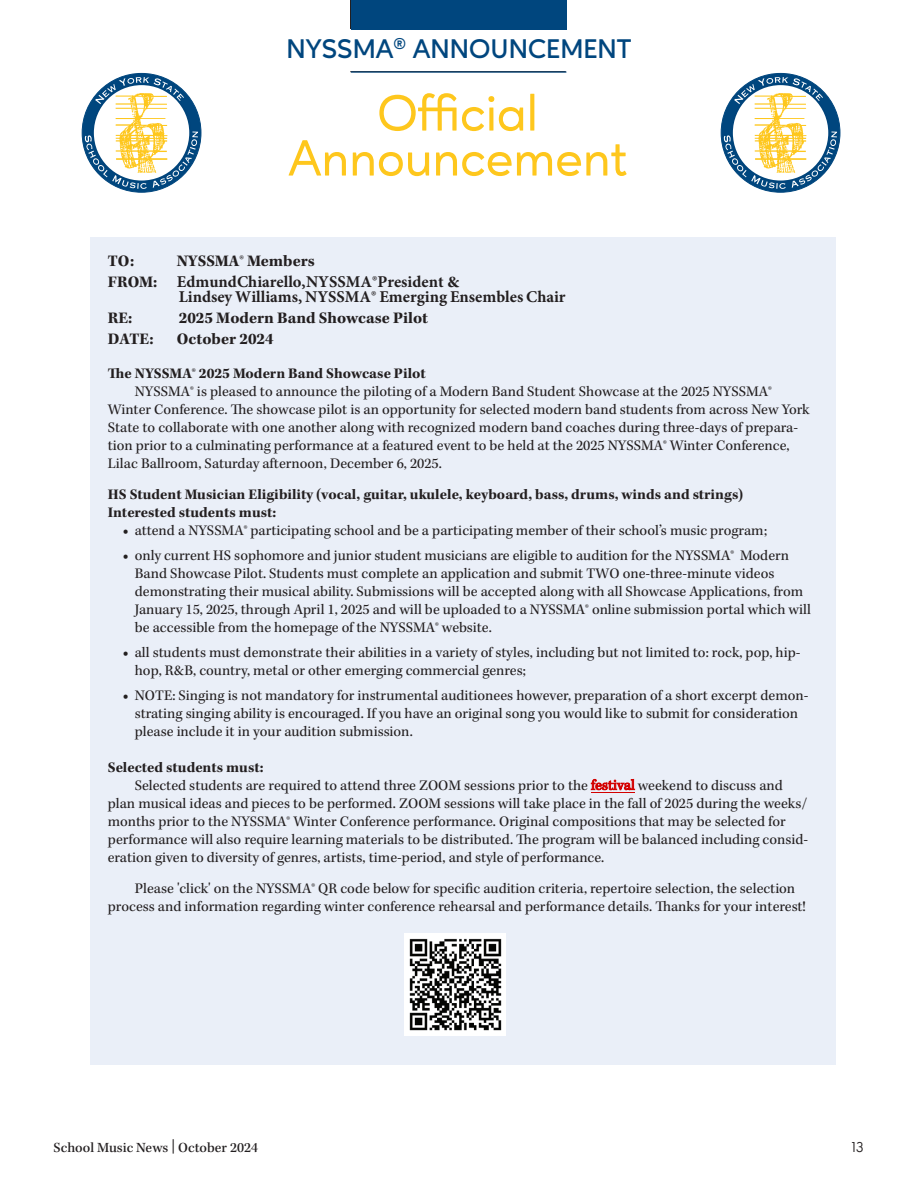
<style>
.page{position:relative;width:918px;height:1188px;background:#fff}
.page>*{position:absolute;margin:0;border:0;box-sizing:border-box;transform-origin:0 0}
.t1{font:500 51px "Ageo";color:#fec71d}
.t2{font:600 27px "Ageo";color:#00467e}
.Body_Copy{font:700 16.5px/21px "Minion Pro";color:#231f20}
.Body_Copy-2{font:700 16.5px "Kepler Std";color:#231f20}
.Body_Copy-3{font:15px/18px "Kepler Std";color:#231f20}
.Body_Copy-4{font:700 15px "Kepler Std";color:#231f20}
.t3{font:500 14.4px "Kepler Std";letter-spacing:.005em;color:#231f20}
.t4{font:14.4px "Ageo";color:#231f20}
.s1{font-family:"Kepler Std"}
.s2{font-weight:900}
.s3{color:#d30000}
</style>
<div class="page">
<hr style="left:350px;top:71px;width:216px;height:1px;background:#231f20">
<div style="left:351px;top:0;width:215px;height:29px;background:#00467e"></div>
<hr style="left:351px;top:71px;width:215px;height:2px;background:#00467e">
<div style="left:91px;top:238px;width:745px;height:827px;background:#eaeff8"></div>
<div style="left:82px;top:73px;width:119px;height:119px;background:#00467e;border-radius:50%"></div>
<svg style="left:95px;top:77px;width:89px;height:27px"></svg>
<svg style="left:85px;top:135px;width:62px;height:54px"></svg>
<svg style="left:153px;top:131px;width:45px;height:57px"></svg>
<div style="left:93px;top:84px;width:97px;height:97px;background:#fff;border-radius:50%"></div>
<div style="left:92px;top:83px;width:99px;height:99px;border:2px solid #00447b;border-radius:50%"></div>
<img style="left:116px;top:93px;width:56px;height:85px">
<div style="left:721px;top:73px;width:119px;height:119px;background:#00467e;border-radius:50%"></div>
<svg style="left:734px;top:77px;width:89px;height:27px"></svg>
<svg style="left:724px;top:135px;width:62px;height:54px"></svg>
<svg style="left:792px;top:131px;width:45px;height:57px"></svg>
<div style="left:732px;top:84px;width:97px;height:97px;background:#fff;border-radius:50%"></div>
<div style="left:731px;top:83px;width:99px;height:99px;border:2px solid #00447b;border-radius:50%"></div>
<img style="left:755px;top:93px;width:56px;height:85px">
<img style="left:404px;top:934px;width:102px;height:101px">
<hr style="left:591px;top:792px;width:44px;height:1px;background:#d30000">
<p class="t2" style="left:286px;top:33px;width:347px">NYSSMA<sup>®</sup> ANNOUNCEMENT</p>
<p class="t1" style="left:377px;top:83px;width:162px">Official</p>
<p class="t1" style="left:288px;top:128px;width:340px">Announcement</p>
<p class="Body_Copy-2" style="left:108px;top:251px;width:28px">TO:</p>
<p class="Body_Copy-2" style="left:177px;top:251px;width:140px">NYSSMA® Members</p>
<p class="Body_Copy" style="left:108px;top:271px;width:354px"><span class="s1">FROM:</span> Edmund Chiarello, NYSSMA® President <span class="s1">&amp;</span></p>
<p class="Body_Copy-2" style="left:108px;top:308px;width:26px">RE:</p>
<p class="Body_Copy" style="left:179px;top:286px;width:388px">Lindsey Williams, NYSSMA® Emerging Ensembles Chair<br><span class="s1">2025 Modern Band Showcase Pilot</span></p>
<p class="Body_Copy-2" style="left:108px;top:329px;width:47px">DATE:</p>
<p class="Body_Copy-2" style="left:177px;top:329px;width:98px">October 2024</p>
<p class="Body_Copy-4" style="left:108px;top:365px;width:320px">The NYSSMA® 2025 Modern Band Showcase Pilot</p>
<p class="Body_Copy-3" style="left:108px;top:383px;width:703px;text-indent:27px">NYSSMA® is pleased to announce the piloting of a Modern Band Student Showcase at the 2025 NYSSMA® Winter Conference. The showcase pilot is an opportunity for selected modern band students from across New York State to collaborate with one another along with recognized modern band coaches during three-days of prepara&shy;tion prior to a culminating performance at a featured event to be held at the 2025 NYSSMA® Winter Conference, Lilac Ballroom, Saturday afternoon, December 6, 2025.</p>
<p class="Body_Copy-4" style="left:108px;top:486px;width:637px">HS Student Musician Eligibility (vocal, guitar, ukulele, keyboard, bass, drums, winds and strings)</p>
<p class="Body_Copy-4" style="left:108px;top:504px;width:170px">Interested students must:</p>
<p class="Body_Copy-3" style="left:123px;top:522px;width:646px"><span class="s2">•</span> attend a NYSSMA® participating school and be a participating member of their school’s music program;</p>
<p class="Body_Copy-3" style="left:135px;top:547px;width:678px;text-indent:-12px"><span class="s2">•</span> only current HS sophomore and junior student musicians are eligible to audition for the NYSSMA® Modern Band Showcase Pilot. Students must complete an application and submit TWO one-three-minute videos demonstrating their musical ability. Submissions will be accepted along with all Showcase Applications, from January 15, 2025, through April 1, 2025 and will be uploaded to a NYSSMA® online submission portal which will be accessible from the homepage of the NYSSMA® website.</p>
<p class="Body_Copy-3" style="left:135px;top:644px;width:667px;text-indent:-12px"><span class="s2">•</span> all students must demonstrate their abilities in a variety of styles, including but not limited to: rock, pop, hip&shy;hop, R&amp;B, country, metal or other emerging commercial genres;</p>
<p class="Body_Copy-3" style="left:135px;top:687px;width:675px;text-indent:-12px"><span class="s2">•</span> NOTE: Singing is not mandatory for instrumental auditionees however, preparation of a short excerpt demon&shy;strating singing ability is encouraged. If you have an original song you would like to submit for consideration please include it in your audition submission.</p>
<p class="Body_Copy-4" style="left:108px;top:758px;width:157px">Selected students must:</p>
<p class="Body_Copy-3" style="left:135px;top:777px;width:649px">Selected students are required to attend three ZOOM sessions prior to the <span class="s3">festival</span> weekend to discuss and</p>
<p class="Body_Copy-3" style="left:108px;top:795px;width:701px">plan musical ideas and pieces to be performed. ZOOM sessions will take place in the fall of 2025 during the weeks/</p>
<p class="Body_Copy-3" style="left:108px;top:813px;width:679px">months prior to the NYSSMA® Winter Conference performance. Original compositions that may be selected for</p>
<p class="Body_Copy-3" style="left:108px;top:831px;width:702px">performance will also require learning materials to be distributed. The program will be balanced including consid-</p>
<p class="Body_Copy-3" style="left:108px;top:849px;width:498px">eration given to diversity of genres, artists, time-period, and style of performance.</p>
<p class="Body_Copy-3" style="left:108px;top:880px;width:700px;text-indent:27px">Please 'click' on the NYSSMA® QR code below for specific audition criteria, repertoire selection, the selection process and information regarding winter conference rehearsal and performance details. Thanks for your interest!</p>
<p class="t3" style="left:54px;top:1139px;width:206px">School Music News | October 2024</p>
<p class="t4" style="left:851px;top:1138px;width:14px">13</p>
</div>
